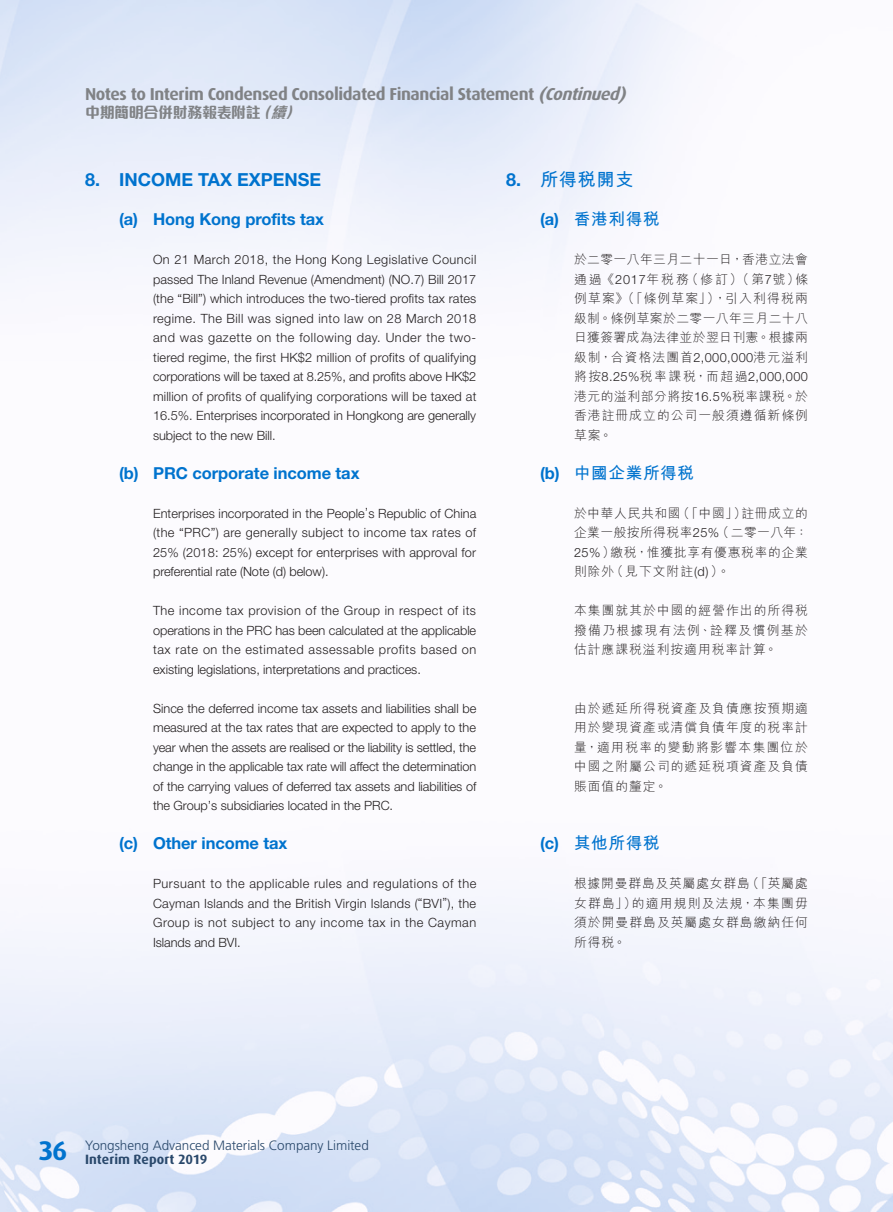
<style>
.page{position:relative;width:893px;height:1212px;background:#fff}
.page>*{position:absolute;margin:0;border:0;box-sizing:border-box;transform-origin:0 0}
.Heading_1{font:700 18px "Helvetica Neue LT Std";color:#0073ce}
.C_Heading_1{font:700 18px "M Hei HK";letter-spacing:.05em;color:#0073ce}
.t1{font:700 17.25px "Dax";letter-spacing:-.025em;color:#808285}
.Heading_2{font:700 16.5px "Helvetica Neue LT Std";letter-spacing:-.005em;color:#0073ce}
.C_Heading_2{font:700 16.5px "M Hei HK";letter-spacing:.045em;color:#0073ce}
.t2{font:800 15px "M Elle HK";letter-spacing:-.025em;color:#808285}
.t3{font:300 13.5px "Frutiger LT Std";letter-spacing:-.005em;color:#29486b}
.t4{font:700 13.5px "Dax";letter-spacing:.005em;color:#29486b}
.Body_Text{font:300 12.75px/19.5px "Helvetica Neue LT Std";letter-spacing:-.005em;color:#231f20;text-align:justify}
.C_Body_Text{font:300 12.75px/19.5px "M Hei HK";letter-spacing:.085em;color:#231f20;text-align:justify}
.s1{font-style:italic}
.s2{font-family:"Helvetica Neue LT Std"}
</style>
<div class="page">
<img style="left:0;top:0;width:893px;height:1212px">
<h2 class="t1" style="left:85px;top:84px;width:547px">Notes to Interim Condensed Consolidated Financial Statement <span class="s1">(Continued)</span></h2>
<p class="t2" style="left:85px;top:105px;width:221px">中期簡明合併財務報表附註<span class="s1">（續）</span></p>
<p class="Heading_1" style="left:85px;top:169px;width:238px">8. INCOME TAX EXPENSE</p>
<p class="Heading_2" style="left:119px;top:209px;width:207px">(a) Hong Kong profits tax</p>
<p class="Body_Text" style="left:153px;top:250px;width:325px">On 21 March 2018, the Hong Kong Legislative Council passed The Inland Revenue (Amendment) (NO.7) Bill 2017 (the “Bill”) which introduces the two-tiered profits tax rates regime. The Bill was signed into law on 28 March 2018 and was gazette on the following day. Under the two&shy;tiered regime, the first HK$2 million of profits of qualifying corporations will be taxed at 8.25%, and profits above HK$2 million of profits of qualifying corporations will be taxed at 16.5%. Enterprises incorporated in Hongkong are generally subject to the new Bill.</p>
<p class="Heading_2" style="left:119px;top:463px;width:242px">(b) PRC corporate income tax</p>
<p class="Body_Text" style="left:153px;top:503px;width:325px">Enterprises incorporated in the People’s Republic of China (the “PRC”) are generally subject to income tax rates of 25% (2018: 25%) except for enterprises with approval for preferential rate (Note (d) below).</p>
<p class="Body_Text" style="left:153px;top:601px;width:325px">The income tax provision of the Group in respect of its operations in the PRC has been calculated at the applicable tax rate on the estimated assessable profits based on existing legislations, interpretations and practices.</p>
<p class="Body_Text" style="left:153px;top:698px;width:325px">Since the deferred income tax assets and liabilities shall be measured at the tax rates that are expected to apply to the year when the assets are realised or the liability is settled, the change in the applicable tax rate will affect the determination of the carrying values of deferred tax assets and liabilities of the Group’s subsidiaries located in the PRC.</p>
<p class="Heading_2" style="left:119px;top:833px;width:170px">(c) Other income tax</p>
<p class="Body_Text" style="left:153px;top:874px;width:325px">Pursuant to the applicable rules and regulations of the Cayman Islands and the British Virgin Islands (“BVI”), the Group is not subject to any income tax in the Cayman Islands and BVI.</p>
<p class="C_Heading_1" style="left:506px;top:166px;width:129px"><span class="s2">8.</span> 所得稅開支</p>
<p class="C_Heading_2" style="left:540px;top:207px;width:121px"><span class="s2">(a)</span> 香港利得稅</p>
<p class="C_Body_Text" style="left:574px;top:250px;width:235px">於二零一八年三月二十一日，香港立法會通過《<span class="s2">2017</span>年稅務（修訂）（第<span class="s2">7</span>號）條例草案》（「條例草案」），引入利得稅兩級制。條例草案於二零一八年三月二十八日獲簽署成為法律並於翌日刊憲。根據兩級制，合資格法團首<span class="s2">2,000,000</span>港元溢利將按<span class="s2">8.25%</span>稅率課稅，而超過<span class="s2">2,000,000</span>港元的溢利部分將按<span class="s2">16.5%</span>稅率課稅。於香港註冊成立的公司一般須遵循新條例草案。</p>
<p class="C_Heading_2" style="left:540px;top:461px;width:155px"><span class="s2">(b)</span> 中國企業所得稅</p>
<p class="C_Body_Text" style="left:574px;top:503px;width:235px">於中華人民共和國（「中國」）註冊成立的企業一般按所得稅率<span class="s2">25%</span>（二零一八年：<span class="s2">25%</span>）繳稅，惟獲批享有優惠稅率的企業則除外（見下文附註<span class="s2">(d)</span>）。</p>
<p class="C_Body_Text" style="left:574px;top:601px;width:235px">本集團就其於中國的經營作出的所得稅撥備乃根據現有法例、詮釋及慣例基於估計應課稅溢利按適用稅率計算。</p>
<p class="C_Body_Text" style="left:574px;top:698px;width:235px">由於遞延所得稅資產及負債應按預期適用於變現資產或清償負債年度的稅率計量，適用稅率的變動將影響本集團位於中國之附屬公司的遞延稅項資產及負債賬面值的釐定。</p>
<p class="C_Heading_2" style="left:540px;top:831px;width:121px"><span class="s2">(c)</span> 其他所得稅</p>
<p class="C_Body_Text" style="left:574px;top:874px;width:235px">根據開曼群島及英屬處女群島（「英屬處女群島」）的適用規則及法規，本集團毋須於開曼群島及英屬處女群島繳納任何所得稅。</p>
<p class="t3" style="left:85px;top:1138px;width:285px">Yongsheng Advanced Materials Company Limited</p>
<p class="t4" style="left:39px;top:1151px;width:170px"><sup>36</sup> Interim Report 2019</p>
</div>
